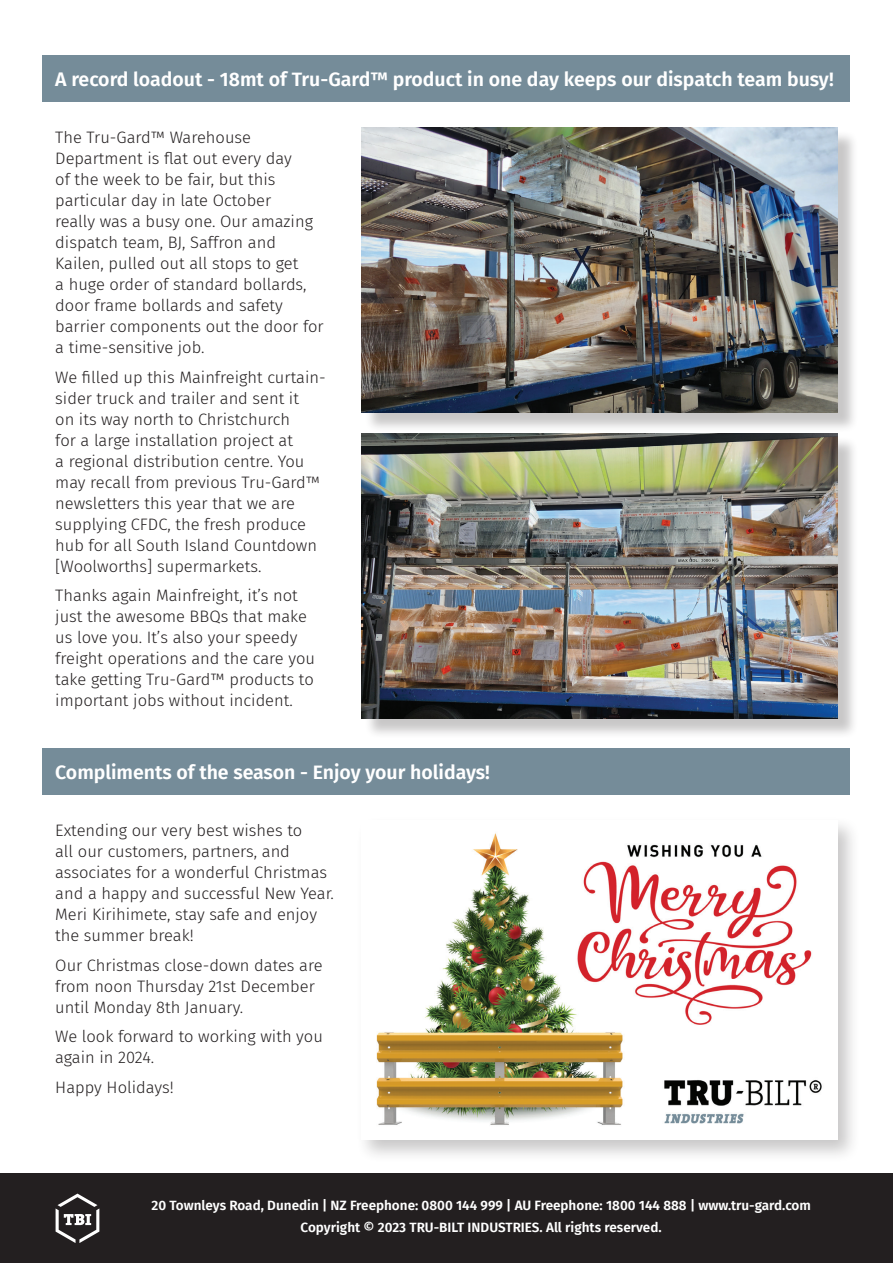
<style>
.page{position:relative;width:893px;height:1263px;background:#fff}
.page>*{position:absolute;margin:0;border:0;box-sizing:border-box;transform-origin:0 0}
.t1{font:600 19.5px "Fira Sans";color:#fff}
.t2{font:300 16.5px/21px "Fira Sans";color:#231f20}
.t3{font:600 13.5px/22px "Fira Sans";color:#fff;text-align:center}
</style>
<div class="page">
<div style="left:0;top:1174px;width:893px;height:89px;background:#231f20"></div>
<svg style="left:56px;top:1193px;width:43px;height:50px"></svg>
<div style="left:43px;top:55px;width:807px;height:47px;background:#758c99"></div>
<div style="left:43px;top:748px;width:807px;height:47px;background:#758c99"></div>
<div style="left:356px;top:815px;width:505px;height:348px;background:#231f20;opacity:.25"></div>
<img style="left:361px;top:821px;width:477px;height:319px">
<div style="left:364px;top:130px;width:494px;height:303px;background:#231f20;opacity:.25"></div>
<img style="left:361px;top:128px;width:477px;height:284px">
<div style="left:364px;top:436px;width:494px;height:304px;background:#231f20;opacity:.25"></div>
<img style="left:361px;top:434px;width:477px;height:285px">
<p class="t1" style="left:55px;top:63px;width:780px">A record loadout - 18mt of Tru-Gard™ product in one day keeps our dispatch team busy!</p>
<p class="t2" style="left:55px;top:127px;width:270px">The Tru-Gard™ Warehouse<br>Department is flat out every day<br>of the week to be fair, but this particular day in late October<br>really was a busy one. Our amazing dispatch team, BJ, Saffron and<br>Kailen, pulled out all stops to get<br>a huge order of standard bollards, door frame bollards and safety barrier components out the door for a time-sensitive job.</p>
<p class="t2" style="left:55px;top:366px;width:272px">We filled up this Mainfreight curtain&shy;sider truck and trailer and sent it<br>on its way north to Christchurch<br>for a large installation project at<br>a regional distribution centre. You may recall from previous Tru-Gard™ newsletters this year that we are supplying CFDC, the fresh produce hub for all South Island Countdown [Woolworths] supermarkets.</p>
<p class="t2" style="left:55px;top:585px;width:261px">Thanks again Mainfreight, it’s not just the awesome BBQs that make us love you. It’s also your speedy freight operations and the care you take getting Tru-Gard™ products to important jobs without incident.</p>
<p class="t1" style="left:55px;top:757px;width:436px">Compliments of the season - Enjoy your holidays!</p>
<p class="t2" style="left:55px;top:820px;width:280px">Extending our very best wishes to<br>all our customers, partners, and associates for a wonderful Christmas and a happy and successful New Year.<br>Meri Kirihimete, stay safe and enjoy the summer break!</p>
<p class="t2" style="left:55px;top:954px;width:269px">Our Christmas close-down dates are from noon Thursday 21st December until Monday 8th January.</p>
<p class="t2" style="left:55px;top:1026px;width:269px">We look forward to working with you again in 2024.</p>
<p class="t2" style="left:55px;top:1076px;width:120px">Happy Holidays!</p>
<p class="t3" style="left:151px;top:1193px;width:661px">20 Townleys Road, Dunedin | NZ Freephone: 0800 144 999 | AU Freephone: 1800 144 888 | www.tru-gard.com<br>Copyright © 2023 TRU-BILT INDUSTRIES. All rights reserved.</p>
</div>
